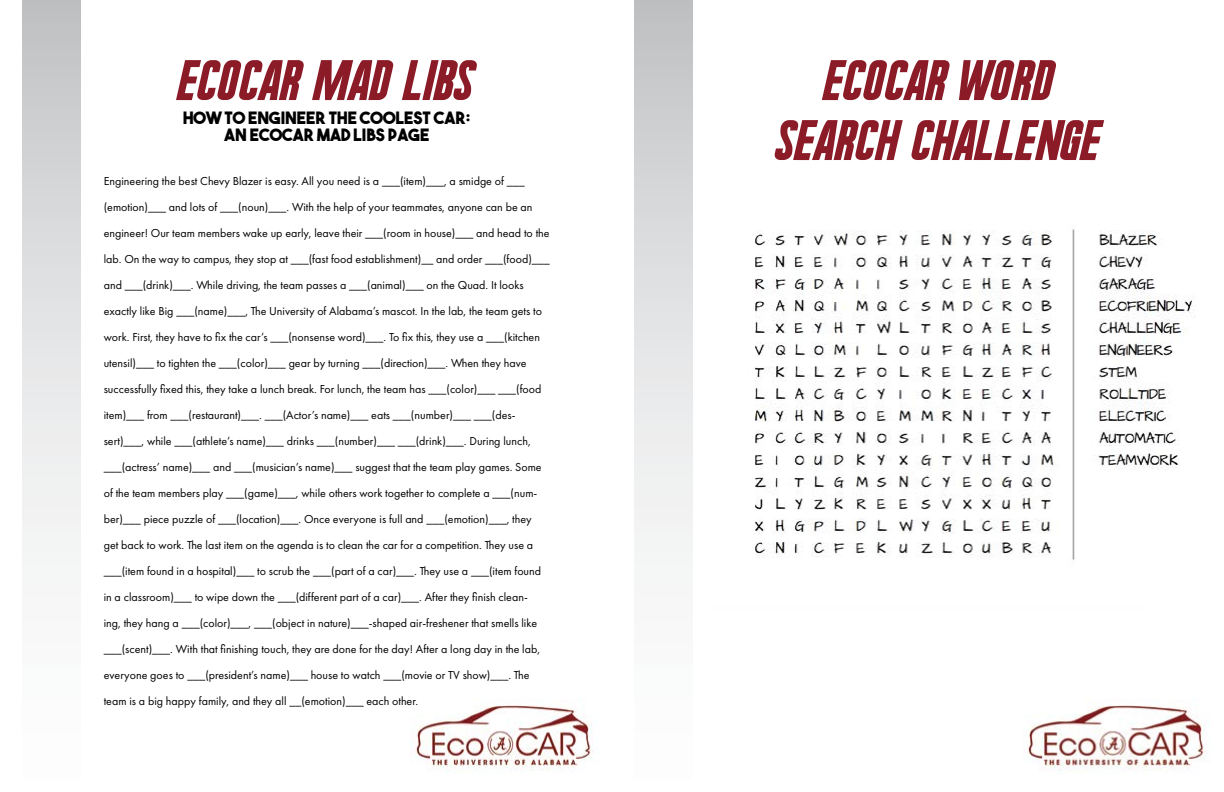
<style>
.page{position:relative;width:1224px;height:792px;background:#fff}
.page>*{position:absolute;margin:0;border:0;box-sizing:border-box;transform-origin:0 0}
.t1{font:56px/60px "Urae Nium";letter-spacing:.01em;color:#8c1b28;text-align:center}
.t2{font:17px/17px "The Bold Font";color:#000;text-align:center}
.t3{font:12px/26px "Futura PT";color:#000}
</style>
<div class="page">
<img style="left:410px;top:699px;width:183px;height:72px">
<img style="left:755px;top:229px;width:441px;height:331px">
<img style="left:1027px;top:699px;width:179px;height:72px">
<h1 class="t1" style="left:179px;top:53px;width:297px">ECOCAR MAD LIBS</h1>
<h2 class="t2" style="left:183px;top:109px;width:289px">HOW TO ENGINEER THE COOLEST CAR:<br>AN ECOCAR MAD LIBS PAGE</h2>
<p class="t3" style="left:104px;top:168px;width:448px">Engineering the best Chevy Blazer is easy. All you need is a ___(item)___, a smidge of ___ (emotion)___ and lots of ___(noun)___. With the help of your teammates, anyone can be an engineer! Our team members wake up early, leave their ___(room in house)___ and head to the lab. On the way to campus, they stop at ___(fast food establishment)__ and order ___(food)___ and ___(drink)___. While driving, the team passes a ___(animal)___ on the Quad. It looks exactly like Big ___(name)___, The University of Alabama’s mascot. In the lab, the team gets to work. First, they have to fix the car’s ___(nonsense word)___. To fix this, they use a ___(kitchen utensil)___ to tighten the ___(color)___ gear by turning ___(direction)___. When they have successfully fixed this, they take a lunch break. For lunch, the team has ___(color)___ ___(food item)___ from ___(restaurant)___. ___(Actor’s name)___ eats ___(number)___ ___(des&shy;sert)___, while ___(athlete’s name)___ drinks ___(number)___ ___(drink)___. During lunch, ___(actress’ name)___ and ___(musician’s name)___ suggest that the team play games. Some of the team members play ___(game)___, while others work together to complete a ___(num&shy;ber)___ piece puzzle of ___(location)___. Once everyone is full and ___(emotion)___, they<br>get back to work. The last item on the agenda is to clean the car for a competition. They use a ___(item found in a hospital)___ to scrub the ___(part of a car)___. They use a ___(item found in a classroom)___ to wipe down the ___(different part of a car)___. After they finish clean-<br>ing, they hang a ___(color)___, ___(object in nature)___-shaped air-freshener that smells like ___(scent)___. With that finishing touch, they are done for the day! After a long day in the lab, everyone goes to ___(president’s name)___ house to watch ___(movie or TV show)___. The team is a big happy family, and they all __(emotion)___ each other.</p>
<h1 class="t1" style="left:778px;top:53px;width:326px">ECOCAR WORD<br>SEARCH CHALLENGE</h1>
</div>
